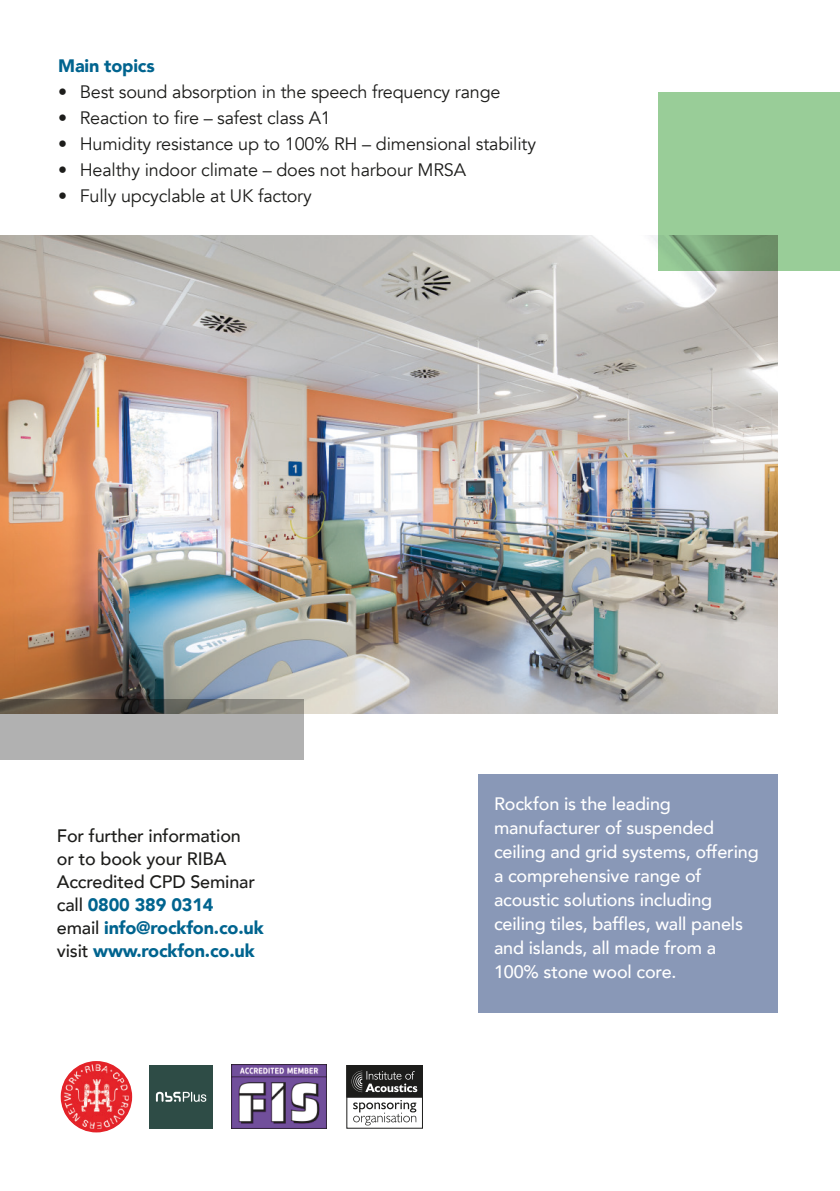
<style>
.page{position:relative;width:840px;height:1191px;background:#fff}
.page>*{position:absolute;margin:0;border:0;box-sizing:border-box;transform-origin:0 0}
.Body_copy{font:500 18px/24px "Avenir";letter-spacing:-.01em;color:#fff}
.Body_copy-2{font:18px "Avenir";letter-spacing:-.01em;color:#1d1d1b}
.Body_copy-3{font:900 18px/23px "Avenir";letter-spacing:-.01em;color:#00648f}
.Body_copy-4{font:500 18px/23px "Avenir";letter-spacing:-.01em;color:#1d1d1b}
.s1{font-weight:500;color:#1d1d1b}
</style>
<div class="page">
<img style="left:61px;top:1061px;width:71px;height:71px;border-radius:36px">
<div style="left:149px;top:1065px;width:63px;height:63px;background:#2e4c46"></div>
<svg style="left:156px;top:1091px;width:50px;height:10px"></svg>
<svg style="left:348px;top:1097px;width:72px;height:29px"></svg>
<svg style="left:353px;top:1100px;width:63px;height:25px"></svg>
<div style="left:346px;top:1065px;width:76px;height:32px;background:#1d1d1b"></div>
<svg style="left:351px;top:1070px;width:66px;height:22px"></svg>
<img style="left:231px;top:1065px;width:95px;height:63px">
<div style="left:478px;top:774px;width:299px;height:238px;background:#8998b7"></div>
<img style="left:0;top:236px;width:777px;height:477px">
<svg style="left:0;top:699px;width:303px;height:61px;background:#9e9d9a"></svg>
<svg style="left:658px;top:92px;width:181px;height:179px;background:#95c794"></svg>
<p class="Body_copy-3" style="left:58px;top:54px;width:98px">Main topics</p>
<p class="Body_copy-2" style="left:58px;top:81px;width:443px">• Best sound absorption in the speech frequency range</p>
<p class="Body_copy-2" style="left:58px;top:107px;width:274px">• Reaction to fire – safest class A1</p>
<p class="Body_copy-2" style="left:58px;top:133px;width:479px">• Humidity resistance up to 100% RH – dimensional stability</p>
<p class="Body_copy-2" style="left:58px;top:159px;width:409px">• Healthy indoor climate – does not harbour MRSA</p>
<p class="Body_copy-2" style="left:58px;top:185px;width:255px">• Fully upcyclable at UK factory</p>
<p class="Body_copy-4" style="left:57px;top:823px;width:199px">For further information or to book your RIBA<br>Accredited CPD Seminar</p>
<p class="Body_copy-3" style="left:57px;top:893px;width:208px"><span class="s1">call</span> 0800 389 0314<br><span class="s1">email</span> info@rockfon.co.uk <span class="s1">visit</span> www.rockfon.co.uk</p>
<p class="Body_copy" style="left:494px;top:790px;width:266px">Rockfon is the leading manufacturer of suspended ceiling and grid systems, offering a comprehensive range of acoustic solutions including ceiling tiles, baffles, wall panels and islands, all made from a<br>100% stone wool core.</p>
</div>
